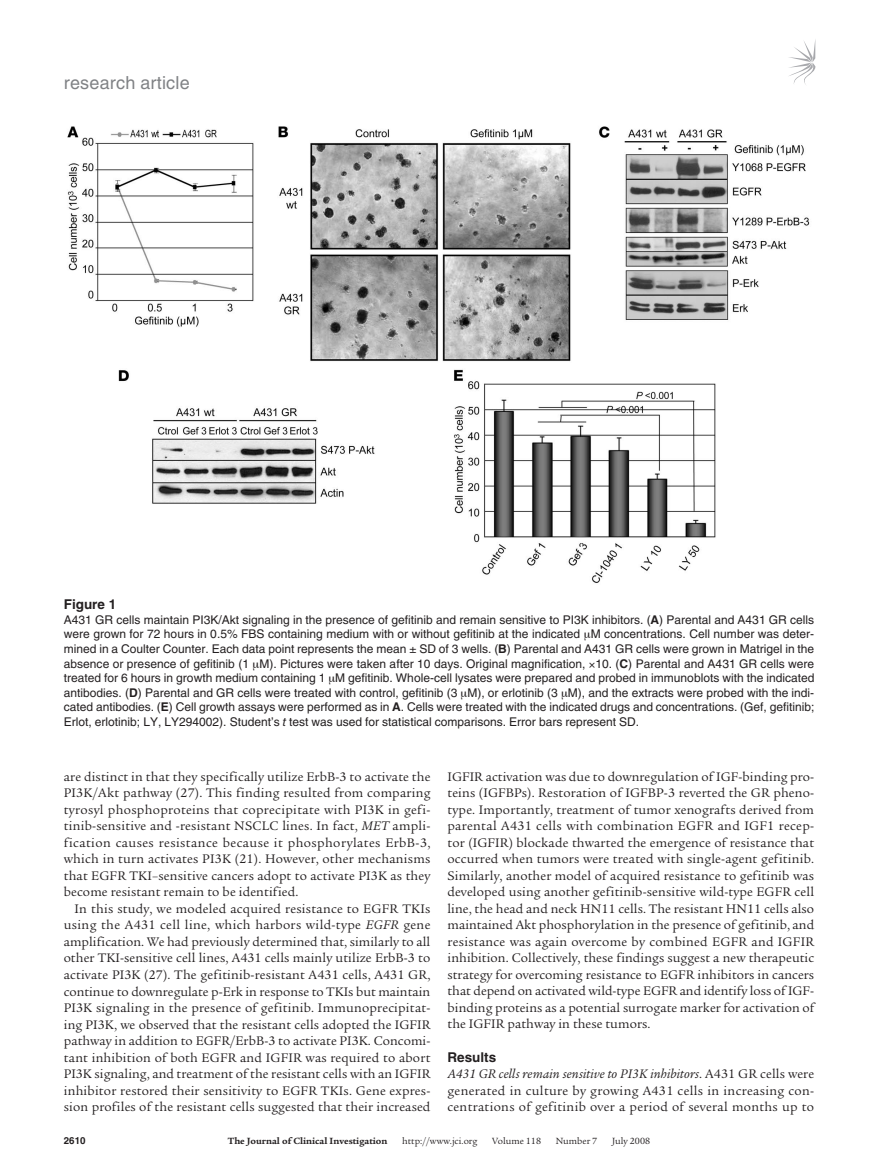
<style>
.page{position:relative;width:878px;height:1174px;background:#fff}
.page>*{position:absolute;margin:0;border:0;box-sizing:border-box;transform-origin:0 0}
.t1{font:18px "Helvetica LT Std";letter-spacing:.01em;color:#808285}
.t2{font:13.5px/16.5px "Legacy Serif Std";letter-spacing:.01em;color:#231f20;text-align:justify}
.t3{font:700 13.5px "Helvetica LT Std";color:#231f20}
.t4{font:12px/14.7px "Helvetica LT Std";color:#231f20;text-align:justify}
.t5{font:9.75px "Legacy Serif Std";color:#231f20}
.t6{font:700 9.75px "Legacy Serif Std";color:#231f20}
.t7{font:700 9.75px "Helvetica LT Std";color:#231f20}
.s1{font-weight:700}
.s2{font-style:italic}
</style>
<div class="page">
<svg style="left:789px;top:41px;width:26px;height:44px"></svg>
<img style="left:67px;top:126px;width:743px;height:457px">
<h1 class="t1" style="left:64px;top:72px;width:127px">research article</h1>
<p class="t3" style="left:64px;top:596px;width:54px">Figure 1</p>
<p class="t4" style="left:64px;top:612px;width:752px">A431 GR cells maintain PI3K/Akt signaling in the presence of gefitinib and remain sensitive to PI3K inhibitors. (<span class="s1">A</span>) Parental and A431 GR cells were grown for 72 hours in 0.5% FBS containing medium with or without gefitinib at the indicated M concentrations. Cell number was deter&shy;mined in a Coulter Counter. Each data point represents the mean ± SD of 3 wells. (<span class="s1">B</span>) Parental and A431 GR cells were grown in Matrigel in the absence or presence of gefitinib (1 M). Pictures were taken after 10 days. Original magnification, 10. (<span class="s1">C</span>) Parental and A431 GR cells were treated for 6 hours in growth medium containing 1 M gefitinib. Whole-cell lysates were prepared and probed in immunoblots with the indicated antibodies. (<span class="s1">D</span>) Parental and GR cells were treated with control, gefitinib (3 M), or erlotinib (3 M), and the extracts were probed with the indi&shy;cated antibodies. (<span class="s1">E</span>) Cell growth assays were performed as in <span class="s1">A</span>. Cells were treated with the indicated drugs and concentrations. (Gef, gefitinib; Erlot, erlotinib; LY, LY294002). Student’s <span class="s2">t</span> test was used for statistical comparisons. Error bars represent SD.</p>
<p class="t2" style="left:64px;top:768px;width:368px">are distinct in that they specifically utilize ErbB-3 to activate the PI3K/Akt pathway (27). This finding resulted from comparing tyrosyl phosphoproteins that coprecipitate with PI3K in gefi&shy;tinib-sensitive and -resistant NSCLC lines. In fact, <span class="s2">MET</span> ampli&shy;fication causes resistance because it phosphorylates ErbB-3, which in turn activates PI3K (21). However, other mechanisms that EGFR TKI–sensitive cancers adopt to activate PI3K as they become resistant remain to be identified.</p>
<p class="t2" style="left:64px;top:900px;width:368px;text-indent:11px">In this study, we modeled acquired resistance to EGFR TKIs using the A431 cell line, which harbors wild-type <span class="s2">EGFR</span> gene amplification. We had previously determined that, similarly to all other TKI-sensitive cell lines, A431 cells mainly utilize ErbB-3 to activate PI3K (27). The gefitinib-resistant A431 cells, A431 GR, continue to downregulate p-Erk in response to TKIs but maintain PI3K signaling in the presence of gefitinib. Immunoprecipitat&shy;ing PI3K, we observed that the resistant cells adopted the IGFIR pathway in addition to EGFR/ErbB-3 to activate PI3K. Concomi&shy;tant inhibition of both EGFR and IGFIR was required to abort PI3K signaling, and treatment of the resistant cells with an IGFIR inhibitor restored their sensitivity to EGFR TKIs. Gene expres&shy;sion profiles of the resistant cells suggested that their increased</p>
<p class="t2" style="left:447px;top:768px;width:368px">IGFIR activation was due to downregulation of IGF-binding pro&shy;teins (IGFBPs). Restoration of IGFBP-3 reverted the GR pheno&shy;type. Importantly, treatment of tumor xenografts derived from parental A431 cells with combination EGFR and IGF1 recep&shy;tor (IGFIR) blockade thwarted the emergence of resistance that occurred when tumors were treated with single-agent gefitinib.<br>Similarly, another model of acquired resistance to gefitinib was developed using another gefitinib-sensitive wild-type EGFR cell line, the head and neck HN11 cells. The resistant HN11 cells also maintained Akt phosphorylation in the presence of gefitinib, and resistance was again overcome by combined EGFR and IGFIR inhibition. Collectively, these findings suggest a new therapeutic strategy for overcoming resistance to EGFR inhibitors in cancers that depend on activated wild-type EGFR and identify loss of IGF&shy;binding proteins as a potential surrogate marker for activation of the IGFIR pathway in these tumors.</p>
<p class="t3" style="left:447px;top:1048px;width:50px">Results</p>
<p class="t2" style="left:447px;top:1065px;width:368px"><span class="s2">A431 GR cells remain sensitive to PI3K inhibitors</span>. A431 GR cells were generated in culture by growing A431 cells in increasing con&shy;centrations of gefitinib over a period of several months up to</p>
<p class="t7" style="left:64px;top:1134px;width:23px">2610</p>
<p class="t6" style="left:228px;top:1135px;width:161px">The Journal of Clinical Investigation</p>
<p class="t5" style="left:402px;top:1135px;width:77px">http://www.jci.org</p>
<p class="t5" style="left:492px;top:1135px;width:50px">Volume 118</p>
<p class="t5" style="left:556px;top:1135px;width:43px">Number 7</p>
<p class="t5" style="left:612px;top:1135px;width:40px">July 2008</p>
</div>
